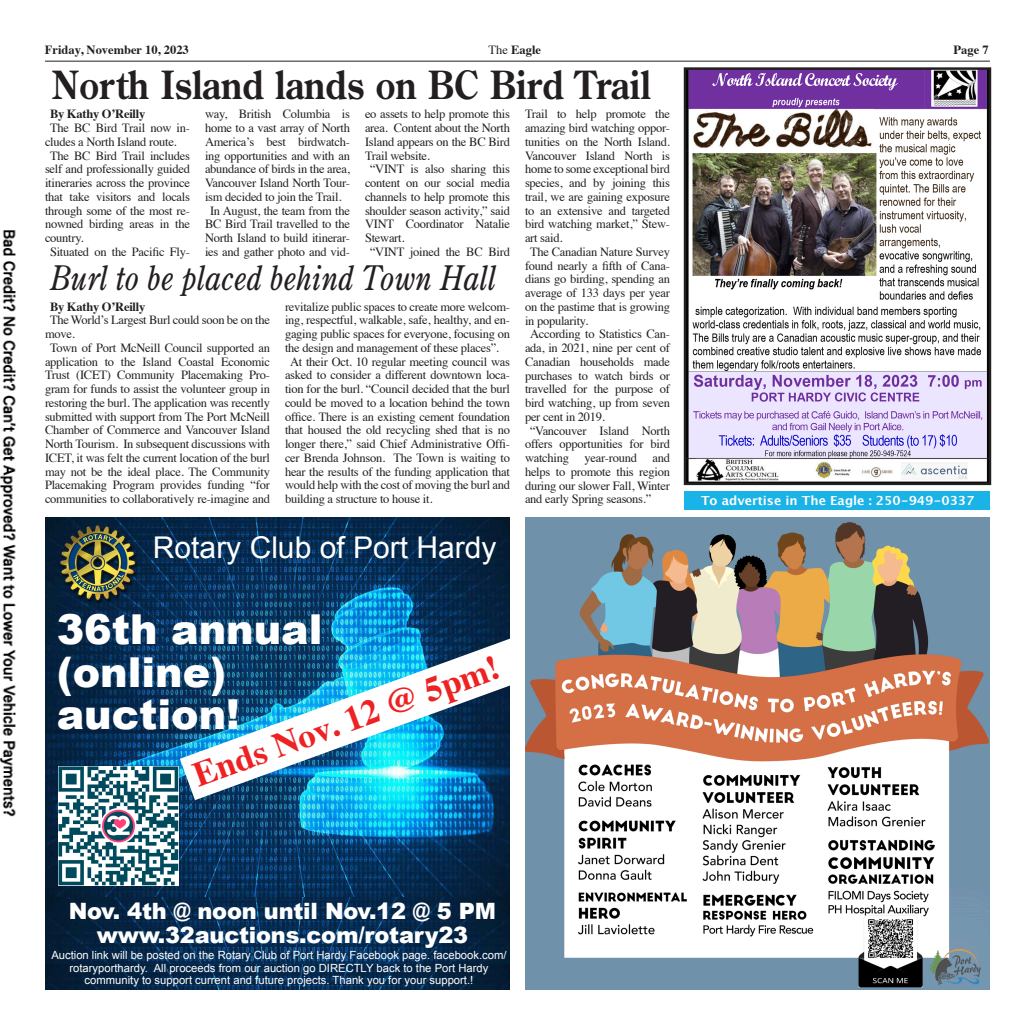
<style>
.page{position:relative;width:1035px;height:1035px;background:#fff}
.page>*{position:absolute;margin:0;border:0;box-sizing:border-box;transform-origin:0 0}
.t1{font:900 41.25px/42.5px "Arial";color:#fff}
.body_text{font:700 38.75px "Century Old Style Std";color:#231f20;scale:.89 1}
.t2{font:700 35px "Times";color:#ee2123}
.body_text-2{font:italic 33.75px "Century Old Style Std";color:#231f20;scale:.89 1}
.t3{font:30px "Arial";color:#fff}
.t4{font:900 22.5px/23.8px "Arial";letter-spacing:-.01em;color:#fff;text-align:center}
.body_text-3{font:12.5px/13.8px "Times";letter-spacing:-.02em;color:#231f20;text-align:justify}
.body_text-4{font:700 12.5px "Times";color:#231f20}
.t5{font:700 12.5px "Lucida Grande";color:#fff}
.body_text-5{font:700 12.5px "Times";letter-spacing:-.02em;color:#231f20}
.t6{font:11.25px/12.5px "Arial";color:#fff;text-align:center}
.s1{font-weight:400}
</style>
<div class="page">
<img style="left:45px;top:963px;width:465px;height:27px">
<img style="left:45px;top:898px;width:465px;height:65px">
<img style="left:45px;top:518px;width:465px;height:378px">
<img style="left:59px;top:766px;width:119px;height:120px">
<img style="left:58px;top:522px;width:81px;height:82px">
<img style="left:180px;top:635px;width:330px;height:165px">
<hr style="left:45px;top:61px;width:945px;height:1px;background:#231f20">
<img style="left:0;top:230px;width:16px;height:587px">
<img style="left:687px;top:70px;width:301px;height:412px">
<div style="left:684px;top:67px;width:307px;height:418px;border:2px solid #231f20"></div>
<img style="left:525px;top:518px;width:465px;height:472px">
<div style="left:685px;top:491px;width:305px;height:19px;background:#1ab3e7"></div>
<p class="body_text-4" style="left:45px;top:38px;width:145px">Friday, November 10, 2023</p>
<p class="body_text-4" style="left:489px;top:38px;width:54px"><span class="s1">The</span> Eagle</p>
<p class="body_text-4" style="left:954px;top:38px;width:37px">Page 7</p>
<p class="body_text" style="left:52px;top:59px;width:675px">North Island lands on BC Bird Trail</p>
<p class="body_text-5" style="left:50px;top:102px;width:97px">By Kathy O’Reilly</p>
<p class="body_text-3" style="left:45px;top:120px;width:146px;text-indent:5px">The BC Bird Trail now in&shy;cludes a North Island route.</p>
<p class="body_text-3" style="left:45px;top:147px;width:147px;text-indent:5px">The BC Bird Trail includes self and professionally guided itineraries across the province that take visitors and locals through some of the most re&shy;nowned birding areas in the country.</p>
<p class="body_text-3" style="left:50px;top:244px;width:141px">Situated on the Pacific Fly-</p>
<p class="body_text-3" style="left:205px;top:106px;width:147px">way, British Columbia is home to a vast array of North America’s best birdwatch&shy;ing opportunities and with an abundance of birds in the area, Vancouver Island North Tour&shy;ism decided to join the Trail.</p>
<p class="body_text-3" style="left:205px;top:202px;width:147px;text-align:center">In August, the team from the<br>BC Bird Trail travelled to the<br>North Island to build itinerar&shy;ies and gather photo and vid-</p>
<p class="body_text-3" style="left:365px;top:106px;width:147px">eo assets to help promote this area. Content about the North Island appears on the BC Bird Trail website.</p>
<p class="body_text-3" style="left:365px;top:161px;width:147px;text-indent:5px">“VINT is also sharing this content on our social media channels to help promote this shoulder season activity,” said VINT Coordinator Natalie Stewart.</p>
<p class="body_text-3" style="left:370px;top:244px;width:142px">“VINT joined the BC Bird</p>
<p class="body_text-2" style="left:50px;top:257px;width:502px">Burl to be placed behind Town Hall</p>
<p class="body_text-5" style="left:50px;top:294px;width:97px">By Kathy O’Reilly</p>
<p class="body_text-3" style="left:45px;top:312px;width:227px;text-indent:5px">The World’s Largest Burl could soon be on the move.</p>
<p class="body_text-3" style="left:45px;top:340px;width:227px;text-align:center">Town of Port McNeill Council supported an application to the Island Coastal Economic Trust (ICET) Community Placemaking Pro&shy;gram for funds to assist the volunteer group in restoring the burl. The application was recently submitted with support from The Port McNeill Chamber of Commerce and Vancouver Island North Tourism. In subsequent discussions with ICET, it was felt the current location of the burl may not be the ideal place. The Community Placemaking Program provides funding “for communities to collaboratively re-imagine and</p>
<p class="body_text-3" style="left:285px;top:298px;width:227px">revitalize public spaces to create more welcom&shy;ing, respectful, walkable, safe, healthy, and en&shy;gaging public spaces for everyone, focusing on the design and management of these places”.</p>
<p class="body_text-3" style="left:285px;top:353px;width:227px;text-indent:5px">At their Oct. 10 regular meeting council was asked to consider a different downtown loca&shy;tion for the burl. “Council decided that the burl could be moved to a location behind the town office. There is an existing cement foundation that housed the old recycling shed that is no longer there,” said Chief Administrative Offi&shy;cer Brenda Johnson. The Town is waiting to hear the results of the funding application that would help with the cost of moving the burl and building a structure to house it.</p>
<p class="t3" style="left:153px;top:528px;width:345px">Rotary Club of Port Hardy</p>
<p class="body_text-3" style="left:525px;top:106px;width:147px">Trail to help promote the amazing bird watching oppor&shy;tunities on the North Island.<br>Vancouver Island North is home to some exceptional bird species, and by joining this trail, we are gaining exposure to an extensive and targeted bird watching market,” Stew&shy;art said.</p>
<p class="body_text-3" style="left:525px;top:244px;width:147px;text-indent:5px">The Canadian Nature Survey found nearly a fifth of Cana&shy;dians go birding, spending an average of 133 days per year on the pastime that is growing in popularity.</p>
<p class="body_text-3" style="left:525px;top:326px;width:147px;text-indent:5px">According to Statistics Can&shy;ada, in 2021, nine per cent of Canadian households made purchases to watch birds or travelled for the purpose of bird watching, up from seven per cent in 2019.</p>
<p class="body_text-3" style="left:525px;top:422px;width:147px;text-indent:5px">“Vancouver Island North offers opportunities for bird watching year-round and helps to promote this region during our slower Fall, Winter and early Spring seasons.”</p>
<p class="t1" style="left:57px;top:607px;width:267px">36th annual (online) auction!</p>
<p class="t2" style="left:183px;top:745px;width:325px;rotate:-20deg">Ends Nov. 12 @ 5pm!</p>
<p class="t5" style="left:701px;top:490px;width:275px">To advertise in The Eagle : 250-949-0337</p>
<p class="t4" style="left:69px;top:899px;width:429px">Nov. 4th @ noon until Nov.12 @ 5 PM www.32auctions.com/rotary23</p>
<p class="t6" style="left:51px;top:949px;width:457px">Auction link will be posted on the Rotary Club of Port Hardy Facebook page. facebook.com/ rotaryporthardy. All proceeds from our auction go DIRECTLY back to the Port Hardy community to support current and future projects. Thank you for your support.!</p>
</div>
